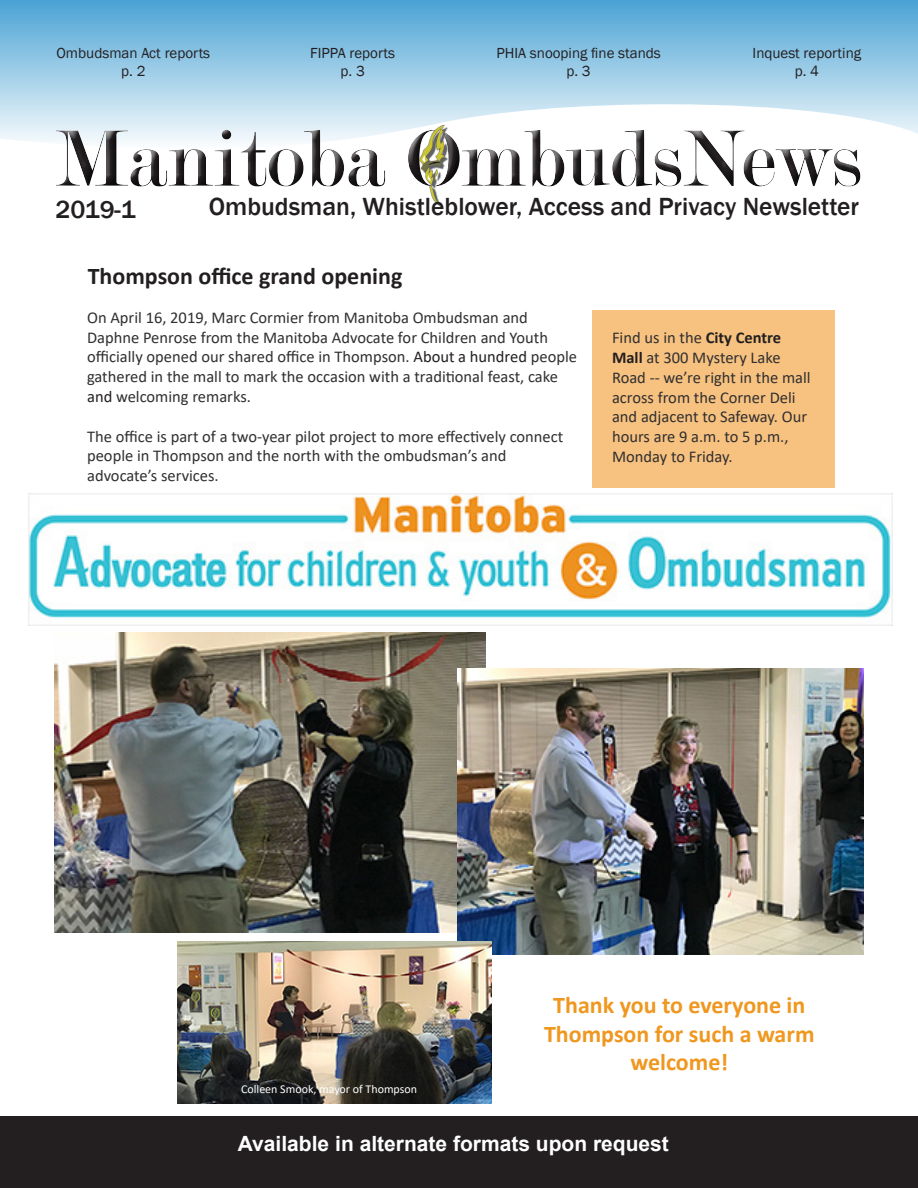
<style>
.page{position:relative;width:918px;height:1188px;background:#fff}
.page>*{position:absolute;margin:0;border:0;box-sizing:border-box;transform-origin:0 0}
.t1{font:500 25.5px "Franklin Gothic";color:#231f20}
.t2{font:700 24px/28.8px "Calibri";color:#ef971f;text-align:center}
.t3{font:700 24px "Calibri";color:#231f20}
.t4{font:700 21px "Arial";color:#fff}
.t5{font:16.5px/19.8px "Calibri";color:#312f30}
.t6{font:15px "Franklin Gothic";color:#231f20}
.t7{font:12px "Calibri";color:#fff}
.s1{color:#231f20}
.s2{font-weight:700;color:#231f20}
</style>
<div class="page">
<svg style="left:0;top:0;width:918px;height:143px;background:#94c8e5"></svg>
<div style="left:52px;top:119px;width:814px;height:72px;background:#fff;opacity:.75"></div>
<div style="left:52px;top:123px;width:819px;height:74px;background:#231f20;opacity:.75"></div>
<div style="left:0;top:1117px;width:918px;height:71px;background:#231f20"></div>
<img style="left:405px;top:120px;width:60px;height:87px">
<div style="left:592px;top:310px;width:243px;height:178px;background:#f7c280"></div>
<img style="left:28px;top:493px;width:864px;height:132px">
<img style="left:54px;top:633px;width:432px;height:300px">
<img style="left:458px;top:668px;width:406px;height:287px">
<img style="left:177px;top:941px;width:314px;height:162px">
<p class="t6" style="left:57px;top:43px;width:155px">Ombudsman Act reports</p>
<p class="t6" style="left:121px;top:61px;width:26px">p. 2</p>
<p class="t6" style="left:310px;top:43px;width:86px">FIPPA reports</p>
<p class="t6" style="left:340px;top:61px;width:26px">p. 3</p>
<p class="t6" style="left:496px;top:43px;width:166px">PHIA snooping fine stands</p>
<p class="t6" style="left:566px;top:61px;width:26px">p. 3</p>
<p class="t6" style="left:753px;top:43px;width:110px">Inquest reporting</p>
<p class="t6" style="left:795px;top:61px;width:26px">p. 4</p>
<p class="t1" style="left:56px;top:194px;width:82px">2019-1</p>
<p class="t1" style="left:209px;top:191px;width:652px">Ombudsman, Whistleblower, Access and Privacy Newsletter</p>
<p class="t3" style="left:88px;top:259px;width:316px">Thompson office grand opening</p>
<p class="t5" style="left:87px;top:307px;width:491px">On April 16, 2019, Marc Cormier from Manitoba Ombudsman and Daphne Penrose from the Manitoba Advocate for Children and Youth officially opened our shared office in Thompson. <span class="s1">About a hundred</span> people gathered in the mall to mark the occasion with a traditional feast, cake <span class="s1">and</span> welcoming remarks.</p>
<p class="t5" style="left:87px;top:426px;width:478px">The office is part of a two-year pilot project to more effectively connect people in Thompson and the north with the ombudsman’s and advocate’s services.</p>
<p class="t5" style="left:612px;top:327px;width:200px">Find us in the <span class="s2">City Centre<br>Mall</span> at 300 Mystery Lake<br>Road -- we’re right in the mall across from the Corner Deli and adjacent to Safeway. Our hours are 9 a.m. to 5 p.m.,<br>Monday to Friday.</p>
<p class="t7" style="left:241px;top:1081px;width:178px">Colleen Smook, mayor of Thompson</p>
<p class="t2" style="left:544px;top:990px;width:272px">Thank you to everyone in<br>Thompson for such a warm welcome!</p>
<p class="t4" style="left:238px;top:1129px;width:433px">Available in alternate formats upon request</p>
</div>
